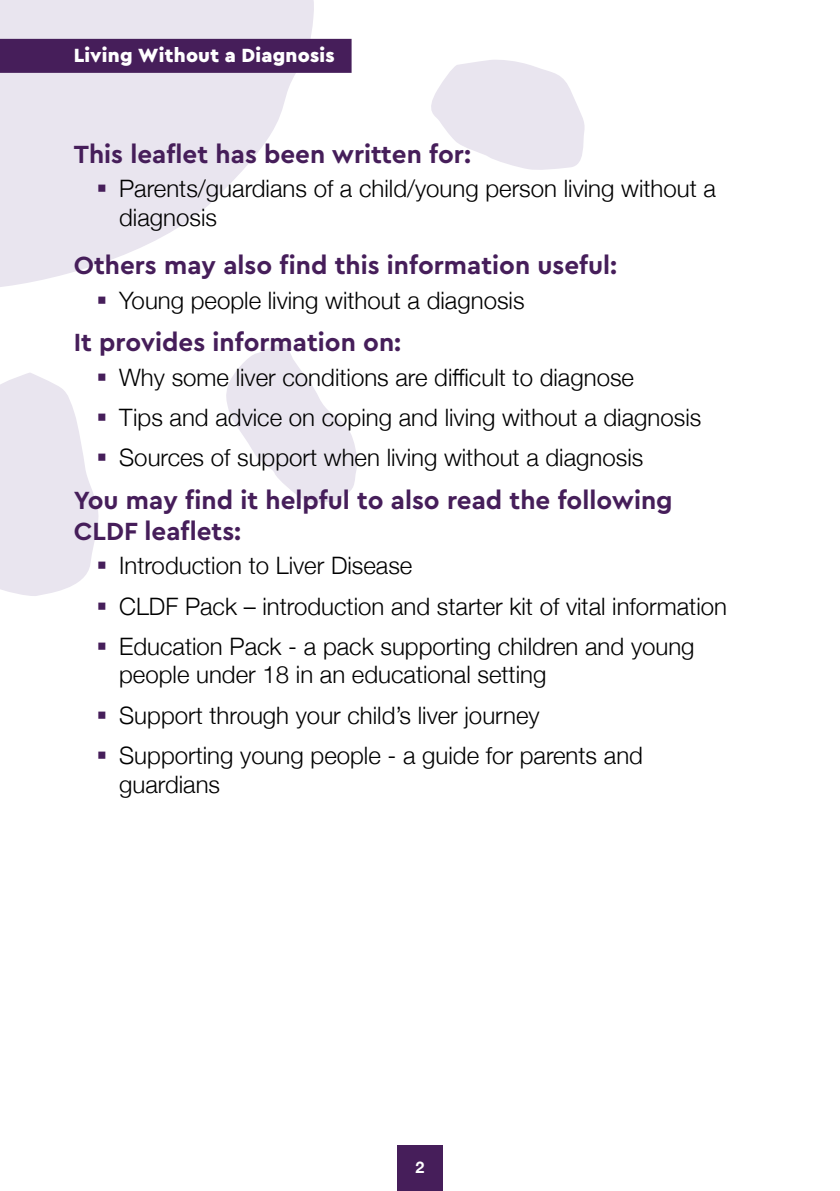
<style>
.page{position:relative;width:840px;height:1191px;background:#fff}
.page>*{position:absolute;margin:0;border:0;box-sizing:border-box;transform-origin:0 0}
.t1{font:700 26px/31.2px "Cera Basic";color:#461e5a}
.t2{font:300 24px/28.8px "Helvetica Neue";color:#000}
.t3{font:900 20px "Cera Basic";letter-spacing:.01em;color:#fff}
.t4{font:700 16px "Helvetica Neue";color:#fff}
.s1{color:#461e5a}
</style>
<div class="page">
<svg style="left:0;top:0;width:317px;height:287px;fill:#e9e5ef"></svg>
<svg style="left:431px;top:60px;width:154px;height:110px"></svg>
<svg style="left:226px;top:343px;width:131px;height:160px"></svg>
<svg style="left:0;top:373px;width:99px;height:223px"></svg>
<div style="left:0;top:0;width:308px;height:127px;background:#e9e5ef"></div>
<div style="left:0;top:39px;width:351px;height:34px;background:#461e5a"></div>
<div style="left:397px;top:1145px;width:45px;height:46px;background:#461e5a"></div>
<p class="t3" style="left:74px;top:43px;width:262px">Living Without a Diagnosis</p>
<p class="t1" style="left:74px;top:138px;width:398px">This leaflet has been written for:</p>
<p class="t2" style="left:119px;top:173px;width:598px;text-indent:-23px"><span class="s1">▪</span> Parents/guardians of a child/young person living without a diagnosis</p>
<p class="t1" style="left:74px;top:250px;width:544px">Others may also find this information useful:</p>
<p class="t2" style="left:96px;top:284px;width:429px"><span class="s1">▪</span> Young people living without a diagnosis</p>
<p class="t1" style="left:74px;top:327px;width:329px">It provides information on:</p>
<p class="t2" style="left:96px;top:361px;width:538px"><span class="s1">▪</span> Why some liver conditions are difficult to diagnose</p>
<p class="t2" style="left:96px;top:401px;width:606px"><span class="s1">▪</span> Tips and advice on coping and living without a diagnosis</p>
<p class="t2" style="left:96px;top:441px;width:548px"><span class="s1">▪</span> Sources of support when living without a diagnosis</p>
<p class="t1" style="left:74px;top:484px;width:600px">You may find it helpful to also read the following<br>CLDF leaflets:</p>
<p class="t2" style="left:96px;top:549px;width:317px"><span class="s1">▪</span> Introduction to Liver Disease</p>
<p class="t2" style="left:96px;top:590px;width:631px"><span class="s1">▪</span> CLDF Pack – introduction and starter kit of vital information</p>
<p class="t2" style="left:119px;top:630px;width:576px;text-indent:-23px"><span class="s1">▪</span> Education Pack - a pack supporting children and young people under 18 in an educational setting</p>
<p class="t2" style="left:96px;top:699px;width:444px"><span class="s1">▪</span> Support through your child’s liver journey</p>
<p class="t2" style="left:119px;top:739px;width:525px;text-indent:-23px"><span class="s1">▪</span> Supporting young people - a guide for parents and guardians</p>
<p class="t4" style="left:415px;top:1154px;width:10px">2</p>
</div>
